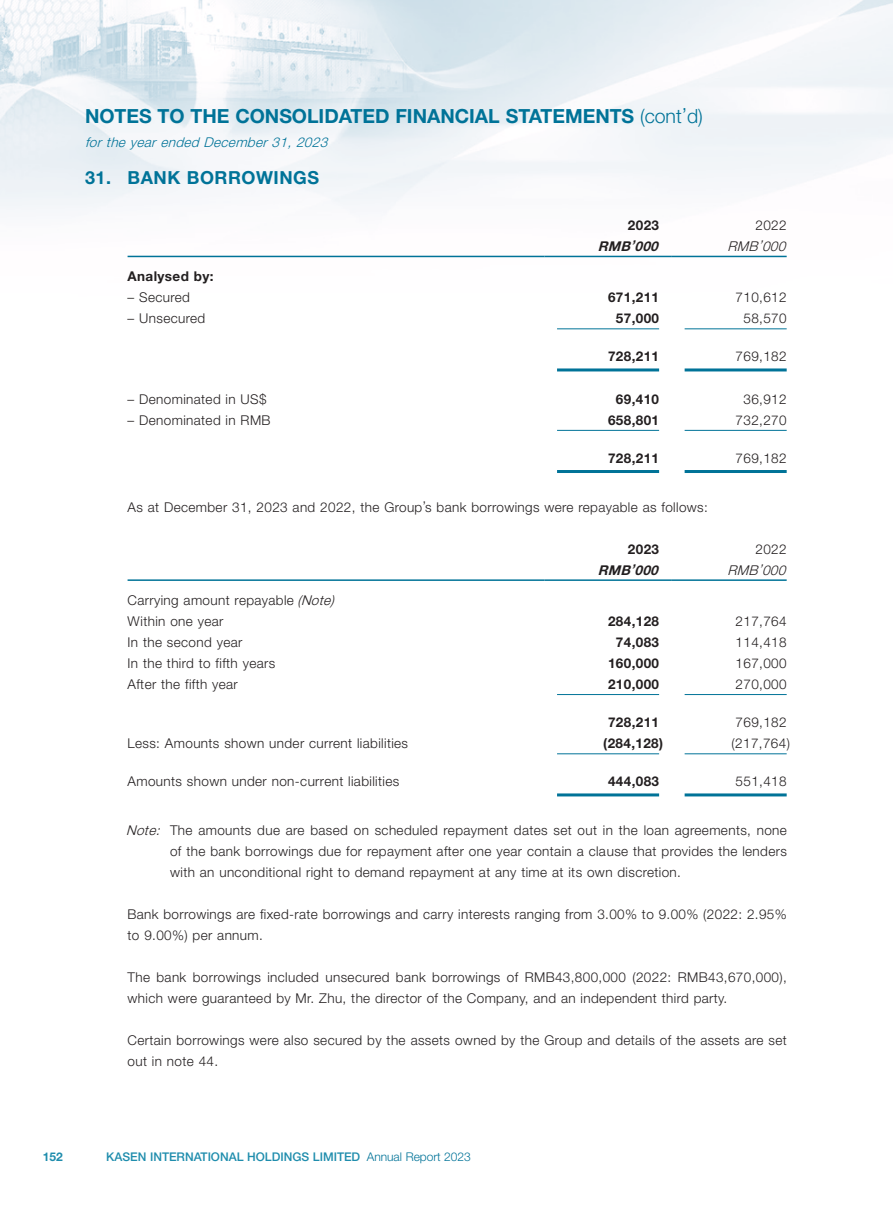
<style>
.page{position:relative;width:893px;height:1212px;background:#fff}
.page>*{position:absolute;margin:0;border:0;box-sizing:border-box;transform-origin:0 0}
.t1{font:700 19.5px "Helvetica Neue LT Std";color:#007398}
.Heading_1{font:700 18px "Helvetica Neue LT Std";letter-spacing:.03em;color:#007398}
.Body_Text{font:300 13.5px/21px "Helvetica Neue LT Std";letter-spacing:.03em;color:#231f20}
.Body_Text-2{font:700 13.5px "Helvetica Neue LT Std";letter-spacing:.03em;color:#231f20}
.t2{font:italic 300 13.5px "Helvetica Neue LT Std";color:#007398}
.Body_Text-3{font:italic 700 13.5px "Helvetica Neue LT Std";color:#231f20}
.Body_Text-4{font:italic 300 13.5px "Helvetica Neue LT Std";color:#231f20}
.t3{font:500 12px "Helvetica Neue LT Std";color:#1f8dad}
.t4{font:700 12px "Helvetica Neue LT Std";color:#1f8dad}
.s1{font-weight:300}
.s2{font-style:italic}
.s3{font-weight:300;color:#007398}
</style>
<div class="page">
<img style="left:0;top:0;width:893px;height:797px">
<hr style="left:128px;top:256px;width:416px;height:1px;background:#007398">
<hr style="left:544px;top:256px;width:128px;height:1px;background:#007398">
<hr style="left:672px;top:256px;width:115px;height:1px;background:#007398">
<hr style="left:557px;top:328px;width:102px;height:1px;background:#007398">
<hr style="left:685px;top:328px;width:102px;height:1px;background:#007398">
<hr style="left:557px;top:368px;width:102px;height:3px;background:#007398">
<hr style="left:685px;top:368px;width:102px;height:3px;background:#007398">
<hr style="left:557px;top:430px;width:102px;height:1px;background:#007398">
<hr style="left:685px;top:430px;width:102px;height:1px;background:#007398">
<hr style="left:557px;top:470px;width:102px;height:3px;background:#007398">
<hr style="left:685px;top:470px;width:102px;height:3px;background:#007398">
<hr style="left:128px;top:579px;width:416px;height:2px;background:#007398">
<hr style="left:544px;top:579px;width:128px;height:2px;background:#007398">
<hr style="left:672px;top:579px;width:115px;height:2px;background:#007398">
<hr style="left:557px;top:694px;width:102px;height:1px;background:#007398">
<hr style="left:685px;top:694px;width:102px;height:1px;background:#007398">
<hr style="left:557px;top:753px;width:102px;height:1px;background:#007398">
<hr style="left:685px;top:753px;width:102px;height:1px;background:#007398">
<hr style="left:557px;top:793px;width:102px;height:3px;background:#007398">
<hr style="left:685px;top:793px;width:102px;height:3px;background:#007398">
<h1 class="t1" style="left:85px;top:104px;width:619px">NOTES TO THE CONSOLIDATED FINANCIAL STATEMENTS <span class="s1">(cont’d)</span></h1>
<p class="t2" style="left:85px;top:134px;width:248px">forthe yearended December31,2023</p>
<p class="Heading_1" style="left:85px;top:166px;width:236px">31. BANK BORROWINGS</p>
<p class="Body_Text-2" style="left:628px;top:217px;width:33px">2023</p>
<p class="Body_Text" style="left:755px;top:214px;width:33px">2022</p>
<p class="Body_Text-3" style="left:598px;top:238px;width:66px">RMB’000</p>
<p class="Body_Text-4" style="left:727px;top:238px;width:64px">RMB’000</p>
<p class="Body_Text-2" style="left:128px;top:268px;width:88px">Analysed by:</p>
<p class="Body_Text" style="left:128px;top:286px;width:64px">– Secured</p>
<p class="Body_Text-2" style="left:608px;top:289px;width:53px">671,211</p>
<p class="Body_Text" style="left:736px;top:286px;width:53px">710,612</p>
<p class="Body_Text" style="left:128px;top:307px;width:79px">– Unsecured</p>
<p class="Body_Text-2" style="left:616px;top:310px;width:45px">57,000</p>
<p class="Body_Text" style="left:743px;top:307px;width:45px">58,570</p>
<p class="Body_Text-2" style="left:608px;top:348px;width:53px">728,211</p>
<p class="Body_Text" style="left:736px;top:346px;width:53px">769,182</p>
<p class="Body_Text" style="left:128px;top:388px;width:141px">– Denominated in US$</p>
<p class="Body_Text-2" style="left:616px;top:390px;width:45px">69,410</p>
<p class="Body_Text" style="left:743px;top:388px;width:45px">36,912</p>
<p class="Body_Text" style="left:128px;top:409px;width:145px">– Denominated in RMB</p>
<p class="Body_Text-2" style="left:608px;top:411px;width:53px">658,801</p>
<p class="Body_Text" style="left:736px;top:409px;width:53px">732,270</p>
<p class="Body_Text-2" style="left:608px;top:450px;width:53px">728,211</p>
<p class="Body_Text" style="left:736px;top:447px;width:53px">769,182</p>
<p class="Body_Text" style="left:128px;top:496px;width:582px">As at December 31, 2023 and 2022, the Group’s bank borrowings were repayable as follows:</p>
<p class="Body_Text-2" style="left:628px;top:541px;width:33px">2023</p>
<p class="Body_Text" style="left:755px;top:538px;width:33px">2022</p>
<p class="Body_Text-3" style="left:598px;top:562px;width:66px">RMB’000</p>
<p class="Body_Text-4" style="left:727px;top:562px;width:64px">RMB’000</p>
<p class="Body_Text" style="left:128px;top:589px;width:208px">Carrying amount repayable <span class="s2">(Note)</span></p>
<p class="Body_Text" style="left:128px;top:610px;width:97px">Within one year</p>
<p class="Body_Text-2" style="left:608px;top:613px;width:53px">284,128</p>
<p class="Body_Text" style="left:736px;top:610px;width:53px">217,764</p>
<p class="Body_Text" style="left:128px;top:631px;width:116px">In the second year</p>
<p class="Body_Text-2" style="left:616px;top:634px;width:45px">74,083</p>
<p class="Body_Text" style="left:736px;top:631px;width:53px">114,418</p>
<p class="Body_Text" style="left:128px;top:652px;width:149px">In the third to fifth years</p>
<p class="Body_Text-2" style="left:608px;top:655px;width:53px">160,000</p>
<p class="Body_Text" style="left:736px;top:652px;width:53px">167,000</p>
<p class="Body_Text" style="left:128px;top:673px;width:112px">After the fifth year</p>
<p class="Body_Text-2" style="left:608px;top:676px;width:53px">210,000</p>
<p class="Body_Text" style="left:736px;top:673px;width:53px">270,000</p>
<p class="Body_Text-2" style="left:608px;top:714px;width:53px">728,211</p>
<p class="Body_Text" style="left:736px;top:711px;width:53px">769,182</p>
<p class="Body_Text" style="left:128px;top:732px;width:282px">Less: Amounts shown under current liabilities</p>
<p class="Body_Text-2" style="left:603px;top:735px;width:61px">(284,128)</p>
<p class="Body_Text" style="left:732px;top:732px;width:60px">(217,764)</p>
<p class="Body_Text" style="left:128px;top:771px;width:273px">Amounts shown under non-current liabilities</p>
<p class="Body_Text-2" style="left:608px;top:773px;width:53px">444,083</p>
<p class="Body_Text" style="left:736px;top:771px;width:53px">551,418</p>
<p class="Body_Text" style="left:170px;top:820px;width:618px;text-align:justify;text-indent:-44px"><span class="s2">Note:</span> The amounts due are based on scheduled repayment dates set out in the loan agreements, none of the bank borrowings due for repayment after one year contain a clause that provides the lenders with an unconditional right to demand repayment at any time at its own discretion.</p>
<p class="Body_Text" style="left:128px;top:904px;width:661px">Bank borrowings are fixed-rate borrowings and carry interests ranging from 3.00% to 9.00% (2022: 2.95% to 9.00%) per annum.</p>
<p class="Body_Text" style="left:128px;top:967px;width:661px">The bank borrowings included unsecured bank borrowings of RMB43,800,000 (2022: RMB43,670,000), which were guaranteed by Mr. Zhu, the director of the Company, and an independent third party.</p>
<p class="Body_Text" style="left:128px;top:1030px;width:661px">Certain borrowings were also secured by the assets owned by the Group and details of the assets are set out in note 44.</p>
<p class="t4" style="left:43px;top:1149px;width:21px">152</p>
<p class="t3" style="left:106px;top:1150px;width:366px">KASEN INTERNATIONAL HOLDINGS LIMITED <span class="s3">Annual Report 2023</span></p>
</div>
